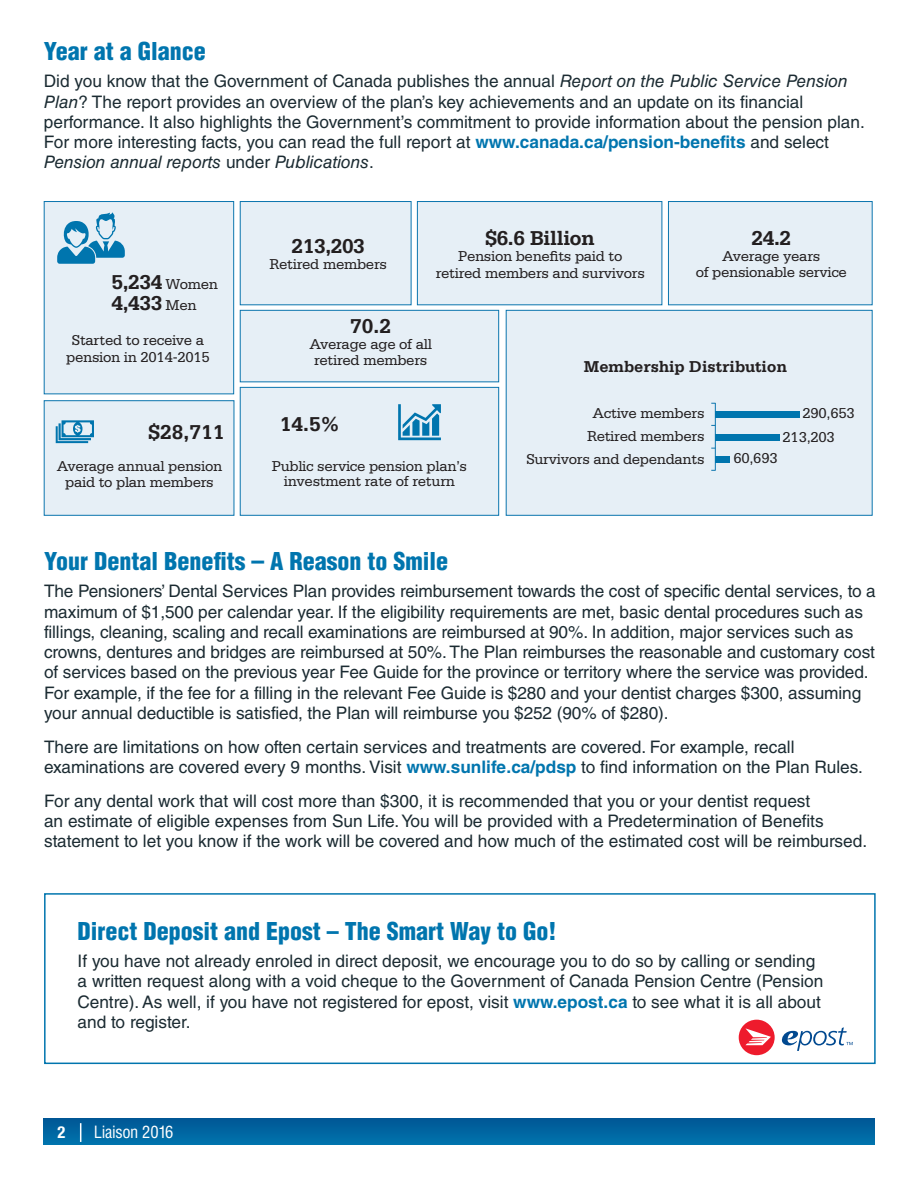
<style>
.page{position:relative;width:918px;height:1188px;background:#fff}
.page>*{position:absolute;margin:0;border:0;box-sizing:border-box;transform-origin:0 0}
.Titles_2{font:900 condensed 24px "Helvetica LT Std";color:#0075ae}
.t1{font:700 21.15px/21.6px "Serifa Std";letter-spacing:-.02em;color:#231f20}
.Body_2{font:17.25px/20.2px "Helvetica LT Std";letter-spacing:-.005em;color:#1b2b32}
.t2{font:700 16.65px "Serifa Std";color:#231f20}
.t3{font:condensed 16.5px "Helvetica LT Std";letter-spacing:-.02em;color:#fff}
.t4{font:700 condensed 16.5px "Helvetica Neue LT Std";color:#fff}
.t5{font:15.15px/16.4px "Serifa Std";letter-spacing:-.02em;color:#231f20;text-align:center}
.s1{font-style:italic}
.s2{font-weight:700;color:#0075ae}
.s3{font-weight:400;font-size:15.15px}
.s4{font-size:25.5px}
</style>
<div class="page">
<div style="left:43px;top:1119px;width:832px;height:26px;background:linear-gradient(to right,#0167a2,#0066a2)"></div>
<svg style="left:80px;top:1123px;width:1px;height:19px"></svg>
<div style="left:44px;top:893px;width:832px;height:171px;border:2px solid #0075ae"></div>
<svg style="left:781px;top:1027px;width:72px;height:24px"></svg>
<div style="left:739px;top:1020px;width:36px;height:35px;background:#ee1b2c;border-radius:50%"></div>
<svg style="left:745px;top:1028px;width:26px;height:17px"></svg>
<svg style="left:43px;top:201px;width:830px;height:315px;background:#ddeaf3"></svg>
<p class="Titles_2" style="left:44px;top:36px;width:164px">Year at a Glance</p>
<p class="Body_2" style="left:44px;top:71px;width:822px">Did you know that the Government of Canada publishes the annual <span class="s1">Report on the Public Service Pension Plan</span>? The report provides an overview of the plan’s key achievements and an update on its financial performance. It also highlights the Government’s commitment to provide information about the pension plan.<br>For more interesting facts, you can read the full report at <span class="s2">www.canada.ca/pension-benefits</span> and select <span class="s1">Pension annual reports</span> under <span class="s1">Publications</span>.</p>
<p class="t1" style="left:112px;top:271px;width:108px">5,234 <span class="s3">Women<br></span>4,433 <span class="s3">Men</span></p>
<p class="t5" style="left:66px;top:332px;width:145px">Started to receive a pension in 2014-2015</p>
<p class="t1" style="left:149px;top:421px;width:77px">$28,711</p>
<p class="t5" style="left:57px;top:458px;width:167px">Average annual pension paid to plan members</p>
<p class="t1" style="left:292px;top:235px;width:75px">213,203</p>
<p class="t5" style="left:270px;top:256px;width:119px">Retired members</p>
<p class="t1" style="left:485px;top:227px;width:111px">$6.6 Billion</p>
<p class="t5" style="left:436px;top:248px;width:211px">Pension benefits paid to retired members and survivors</p>
<p class="t1" style="left:752px;top:227px;width:41px">24.2</p>
<p class="t5" style="left:696px;top:248px;width:153px">Average years<br>of pensionable service</p>
<p class="t1" style="left:350px;top:315px;width:42px">70.2</p>
<p class="t5" style="left:309px;top:336px;width:124px">Average age of all retired members</p>
<p class="t1" style="left:280px;top:413px;width:61px">14.5%</p>
<p class="t5" style="left:272px;top:458px;width:197px;line-height:15.1px">Public service pension plan’s investment rate of return</p>
<p class="t2" style="left:584px;top:357px;width:205px">Membership Distribution</p>
<p class="t5" style="left:587px;top:401px;width:119px;line-height:23.1px">Active members<br>Retired members</p>
<p class="t5" style="left:526px;top:451px;width:180px">Survivors and dependants</p>
<p class="t5" style="left:783px;top:402px;width:74px;line-height:23.2px;text-align:left;text-indent:20px">290,653<br>213,203</p>
<p class="t5" style="left:733px;top:450px;width:46px">60,693</p>
<p class="Titles_2" style="left:44px;top:546px;width:406px">Your Dental Benefits <span class="s4">–</span> A Reason to Smile</p>
<p class="Body_2" style="left:44px;top:581px;width:833px">The Pensioners’ Dental Services Plan provides reimbursement towards the cost of specific dental services, to a maximum of $1,500 per calendar year. If the eligibility requirements are met, basic dental procedures such as fillings, cleaning, scaling and recall examinations are reimbursed at 90%. In addition, major services such as crowns, dentures and bridges are reimbursed at 50%. The Plan reimburses the reasonable and customary cost of services based on the previous year Fee Guide for the province or territory where the service was provided.<br>For example, if the fee for a filling in the relevant Fee Guide is $280 and your dentist charges $300, assuming your annual deductible is satisfied, the Plan will reimburse you $252 (90% of $280).</p>
<p class="Body_2" style="left:44px;top:736px;width:820px">There are limitations on how often certain services and treatments are covered. For example, recall examinations are covered every 9 months. Visit <span class="s2">www.sunlife.ca/pdsp</span> to find information on the Plan Rules.</p>
<p class="Body_2" style="left:44px;top:790px;width:825px">For any dental work that will cost more than $300, it is recommended that you or your dentist request<br>an estimate of eligible expenses from Sun Life. You will be provided with a Predetermination of Benefits statement to let you know if the work will be covered and how much of the estimated cost will be reimbursed.</p>
<p class="Titles_2" style="left:78px;top:916px;width:480px">Direct Deposit and Epost – The Smart Way to Go!</p>
<p class="Body_2" style="left:78px;top:951px;width:747px">If you have not already enroled in direct deposit, we encourage you to do so by calling or sending a written request along with a void cheque to the Government of Canada Pension Centre (Pension Centre). As well, if you have not registered for epost, visit <span class="s2">www.epost.ca</span> to see what it is all about and to register.</p>
<p class="t4" style="left:58px;top:1122px;width:9px">2</p>
<p class="t3" style="left:94px;top:1122px;width:81px">Liaison 2016</p>
</div>
